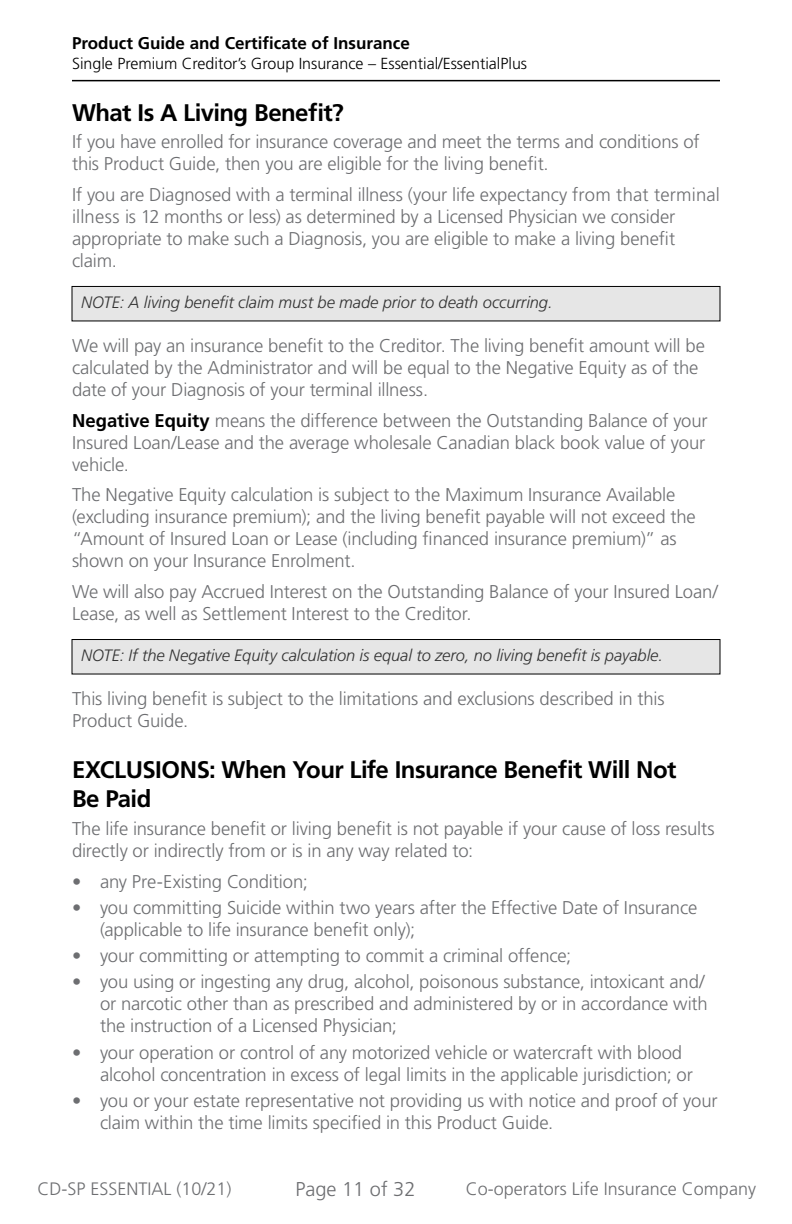
<style>
.page{position:relative;width:792px;height:1224px;background:#fff}
.page>*{position:absolute;margin:0;border:0;box-sizing:border-box;transform-origin:0 0}
.t1{font:700 24px/28.8px "Frutiger LT Std";letter-spacing:-.02em;color:#000}
.t2{font:300 20px "Frutiger LT Std";color:#6d6e71}
.t3{font:300 18.4px/22px "Frutiger LT Std";letter-spacing:-.01em;color:#6d6e71}
.t4{font:300 18px "Frutiger LT Std";color:#6d6e71}
.t5{font:700 17px "Frutiger LT Std";color:#000}
.t6{font:italic 300 16.4px "Frutiger LT Std";letter-spacing:-.005em;color:#333}
.t7{font:300 16px "Frutiger LT Std";color:#000}
.s1{font-weight:700;color:#000}
</style>
<div class="page">
<hr style="left:73px;top:80px;width:646px;height:1px;background:#000">
<div style="left:72px;top:286px;width:648px;height:35px;background:#e6e6e6"></div>
<div style="left:72px;top:286px;width:648px;height:35px;border:1px solid #000"></div>
<div style="left:72px;top:640px;width:648px;height:34px;background:#e6e6e6"></div>
<div style="left:72px;top:639px;width:648px;height:35px;border:1px solid #000"></div>
<p class="t5" style="left:72px;top:33px;width:339px">Product Guide and Certificate of Insurance</p>
<p class="t7" style="left:72px;top:54px;width:457px">Single Premium Creditor’s Group Insurance – Essential/EssentialPlus</p>
<h1 class="t1" style="left:72px;top:98px;width:273px">What Is A Living Benefit?</h1>
<p class="t3" style="left:72px;top:131px;width:629px">If you have enrolled for insurance coverage and meet the terms and conditions of this Product Guide, then you are eligible for the living benefit.</p>
<p class="t3" style="left:72px;top:184px;width:649px">If you are Diagnosed with a terminal illness (your life expectancy from that terminal illness is 12 months or less) as determined by a Licensed Physician we consider appropriate to make such a Diagnosis, you are eligible to make a living benefit claim.</p>
<p class="t6" style="left:81px;top:293px;width:473px">NOTE: A living benefit claim must be made prior to death occurring.</p>
<p class="t3" style="left:72px;top:335px;width:635px">We will pay an insurance benefit to the Creditor. The living benefit amount will be calculated by the Administrator and will be equal to the Negative Equity as of the date of your Diagnosis of your terminal illness.</p>
<p class="t3" style="left:72px;top:410px;width:637px"><span class="s1">Negative Equity</span> means the difference between the Outstanding Balance of your<br>Insured Loan/Lease and the average wholesale Canadian black book value of your vehicle.</p>
<p class="t3" style="left:72px;top:484px;width:625px">The Negative Equity calculation is subject to the Maximum Insurance Available (excluding insurance premium); and the living benefit payable will not exceed the “Amount of Insured Loan or Lease (including financed insurance premium)” as shown on your Insurance Enrolment.</p>
<p class="t3" style="left:72px;top:581px;width:648px">We will also pay Accrued Interest on the Outstanding Balance of your Insured Loan/<br>Lease, as well as Settlement Interest to the Creditor.</p>
<p class="t6" style="left:81px;top:646px;width:583px">NOTE: If the Negative Equity calculation is equal to zero, no living benefit is payable.</p>
<p class="t3" style="left:72px;top:688px;width:594px">This living benefit is subject to the limitations and exclusions described in this<br>Product Guide.</p>
<h1 class="t1" style="left:72px;top:756px;width:606px">EXCLUSIONS: When Your Life Insurance Benefit Will Not<br>Be Paid</h1>
<p class="t3" style="left:72px;top:818px;width:644px">The life insurance benefit or living benefit is not payable if your cause of loss results directly or indirectly from or is in any way related to:</p>
<p class="t3" style="left:72px;top:870px;width:237px">• any Pre-Existing Condition;</p>
<p class="t3" style="left:100px;top:897px;width:599px;text-indent:-28px">• you committing Suicide within two years after the Effective Date of Insurance (applicable to life insurance benefit only);</p>
<p class="t3" style="left:72px;top:945px;width:501px">• your committing or attempting to commit a criminal offence;</p>
<p class="t3" style="left:100px;top:971px;width:609px;text-indent:-28px">• you using or ingesting any drug, alcohol, poisonous substance, intoxicant and/ or narcotic other than as prescribed and administered by or in accordance with the instruction of a Licensed Physician;</p>
<p class="t3" style="left:100px;top:1042px;width:594px;text-indent:-28px">• your operation or control of any motorized vehicle or watercraft with blood alcohol concentration in excess of legal limits in the applicable jurisdiction; or</p>
<p class="t3" style="left:100px;top:1090px;width:619px;text-indent:-28px">• you or your estate representative not providing us with notice and proof of your claim within the time limits specified in this Product Guide.</p>
<p class="t2" style="left:295px;top:1178px;width:122px">Page 11 of 32</p>
<p class="t4" style="left:37px;top:1179px;width:196px">CD-SP ESSENTIAL (10/21)</p>
<p class="t4" style="left:466px;top:1179px;width:292px">Co-operators Life Insurance Company</p>
</div>
